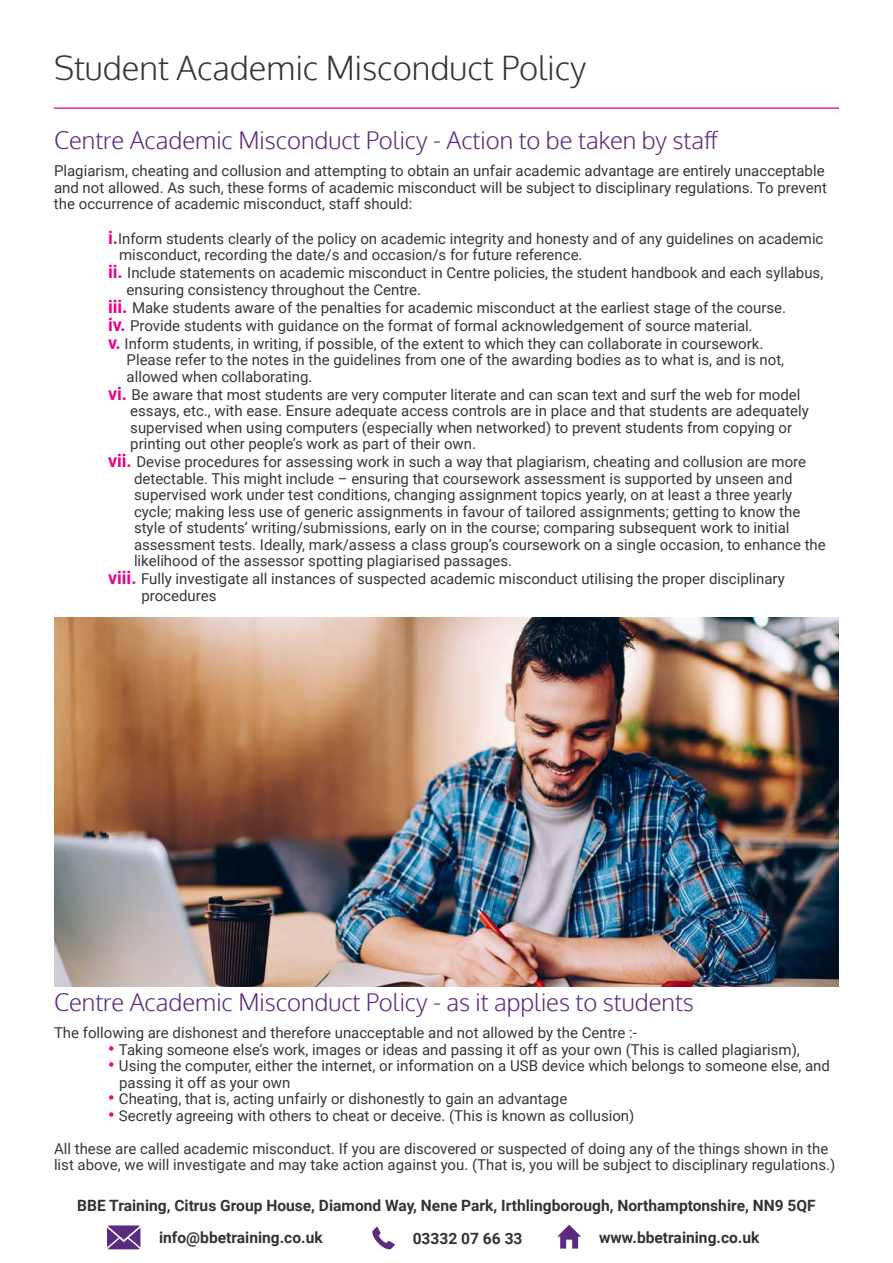
<style>
.page{position:relative;width:893px;height:1263px;background:#fff}
.page>*{position:absolute;margin:0;border:0;box-sizing:border-box;transform-origin:0 0}
.t1{font:300 33px "Oxygen";color:#343739}
.t2{font:300 24px "Oxygen";color:#5b2b80}
.t3{font:700 15.6px "Roboto";color:#333}
.t4{font:15px/16.5px "Roboto";color:#343739}
.s1{font-weight:700;font-size:18px;color:#ec008c}
</style>
<div class="page">
<svg style="left:107px;top:1225px;width:33px;height:24px"></svg>
<svg style="left:372px;top:1227px;width:23px;height:22px"></svg>
<svg style="left:557px;top:1225px;width:24px;height:23px"></svg>
<hr style="left:54px;top:107px;width:785px;height:2px;background:#e62592">
<img style="left:54px;top:617px;width:785px;height:369px">
<p class="t1" style="left:54px;top:48px;width:534px">Student Academic Misconduct Policy</p>
<p class="t2" style="left:54px;top:125px;width:666px">Centre Academic Misconduct Policy - Action to be taken by staff</p>
<p class="t4" style="left:54px;top:162px;width:774px">Plagiarism, cheating and collusion and attempting to obtain an unfair academic advantage are entirely unacceptable and not allowed. As such, these forms of academic misconduct will be subject to disciplinary regulations. To prevent the occurrence of academic misconduct, staff should:</p>
<p class="t4" style="left:108px;top:229px;width:717px"><span class="s1">i.</span>Inform students clearly of the policy on academic integrity and honesty and of any guidelines on academic</p>
<p class="t4" style="left:119px;top:246px;width:465px">misconduct, recording the date/s and occasion/s for future reference.</p>
<p class="t4" style="left:108px;top:264px;width:717px"><span class="s1">ii.</span> Include statements on academic misconduct in Centre policies, the student handbook and each syllabus,</p>
<p class="t4" style="left:127px;top:280px;width:296px">ensuring consistency throughout the Centre.</p>
<p class="t4" style="left:108px;top:298px;width:680px"><span class="s1">iii.</span> Make students aware of the penalties for academic misconduct at the earliest stage of the course.</p>
<p class="t4" style="left:108px;top:316px;width:646px"><span class="s1">iv.</span> Provide students with guidance on the format of formal acknowledgement of source material.</p>
<p class="t4" style="left:108px;top:334px;width:657px"><span class="s1">v.</span> Inform students, in writing, if possible, of the extent to which they can collaborate in coursework.</p>
<p class="t4" style="left:127px;top:351px;width:659px">Please refer to the notes in the guidelines from one of the awarding bodies as to what is, and is not,</p>
<p class="t4" style="left:127px;top:367px;width:187px">allowed when collaborating.</p>
<p class="t4" style="left:108px;top:385px;width:694px"><span class="s1">vi.</span> Be aware that most students are very computer literate and can scan text and surf the web for model</p>
<p class="t4" style="left:130px;top:402px;width:680px">essays, etc., with ease. Ensure adequate access controls are in place and that students are adequately</p>
<p class="t4" style="left:130px;top:418px;width:663px">supervised when using computers (especially when networked) to prevent students from copying or</p>
<p class="t4" style="left:130px;top:435px;width:347px">printing out other people’s work as part of their own.</p>
<p class="t4" style="left:108px;top:453px;width:700px"><span class="s1">vii.</span> Devise procedures for assessing work in such a way that plagiarism, cheating and collusion are more</p>
<p class="t4" style="left:134px;top:469px;width:660px">detectable. This might include – ensuring that coursework assessment is supported by unseen and</p>
<p class="t4" style="left:134px;top:486px;width:660px">supervised work under test conditions, changing assignment topics yearly, on at least a three yearly</p>
<p class="t4" style="left:134px;top:502px;width:668px">cycle; making less use of generic assignments in favour of tailored assignments; getting to know the</p>
<p class="t4" style="left:134px;top:519px;width:657px">style of students’ writing/submissions, early on in the course; comparing subsequent work to initial</p>
<p class="t4" style="left:134px;top:535px;width:693px">assessment tests. Ideally, mark/assess a class group’s coursework on a single occasion, to enhance the</p>
<p class="t4" style="left:134px;top:552px;width:380px">likelihood of the assessor spotting plagiarised passages.</p>
<p class="t4" style="left:108px;top:570px;width:678px"><span class="s1">viii.</span> Fully investigate all instances of suspected academic misconduct utilising the proper disciplinary</p>
<p class="t4" style="left:141px;top:586px;width:77px">procedures</p>
<p class="t2" style="left:54px;top:987px;width:641px">Centre Academic Misconduct Policy - as it applies to students</p>
<p class="t4" style="left:54px;top:1024px;width:584px">The following are dishonest and therefore unacceptable and not allowed by the Centre :-</p>
<p class="t4" style="left:108px;top:1040px;width:693px"><span class="s1">•</span> Taking someone else’s work, images or ideas and passing it off as your own (This is called plagiarism),</p>
<p class="t4" style="left:108px;top:1057px;width:723px"><span class="s1">•</span> Using the computer, either the internet, or information on a USB device which belongs to someone else, and</p>
<p class="t4" style="left:119px;top:1073px;width:173px">passing it off as your own</p>
<p class="t4" style="left:108px;top:1090px;width:461px"><span class="s1">•</span> Cheating, that is, acting unfairly or dishonestly to gain an advantage</p>
<p class="t4" style="left:108px;top:1106px;width:528px"><span class="s1">•</span> Secretly agreeing with others to cheat or deceive. (This is known as collusion)</p>
<p class="t4" style="left:54px;top:1139px;width:783px">All these are called academic misconduct. If you are discovered or suspected of doing any of the things shown in the list above, we will investigate and may take action against you. (That is, you will be subject to disciplinary regulations.)</p>
<p class="t3" style="left:77px;top:1195px;width:740px">BBE Training, Citrus Group House, Diamond Way, Nene Park, Irthlingborough, Northamptonshire, NN9 5QF</p>
<p class="t3" style="left:159px;top:1227px;width:165px">info@bbetraining.co.uk</p>
<p class="t3" style="left:413px;top:1227px;width:111px">03332 07 66 33</p>
<p class="t3" style="left:599px;top:1226px;width:162px">www.bbetraining.co.uk</p>
</div>
